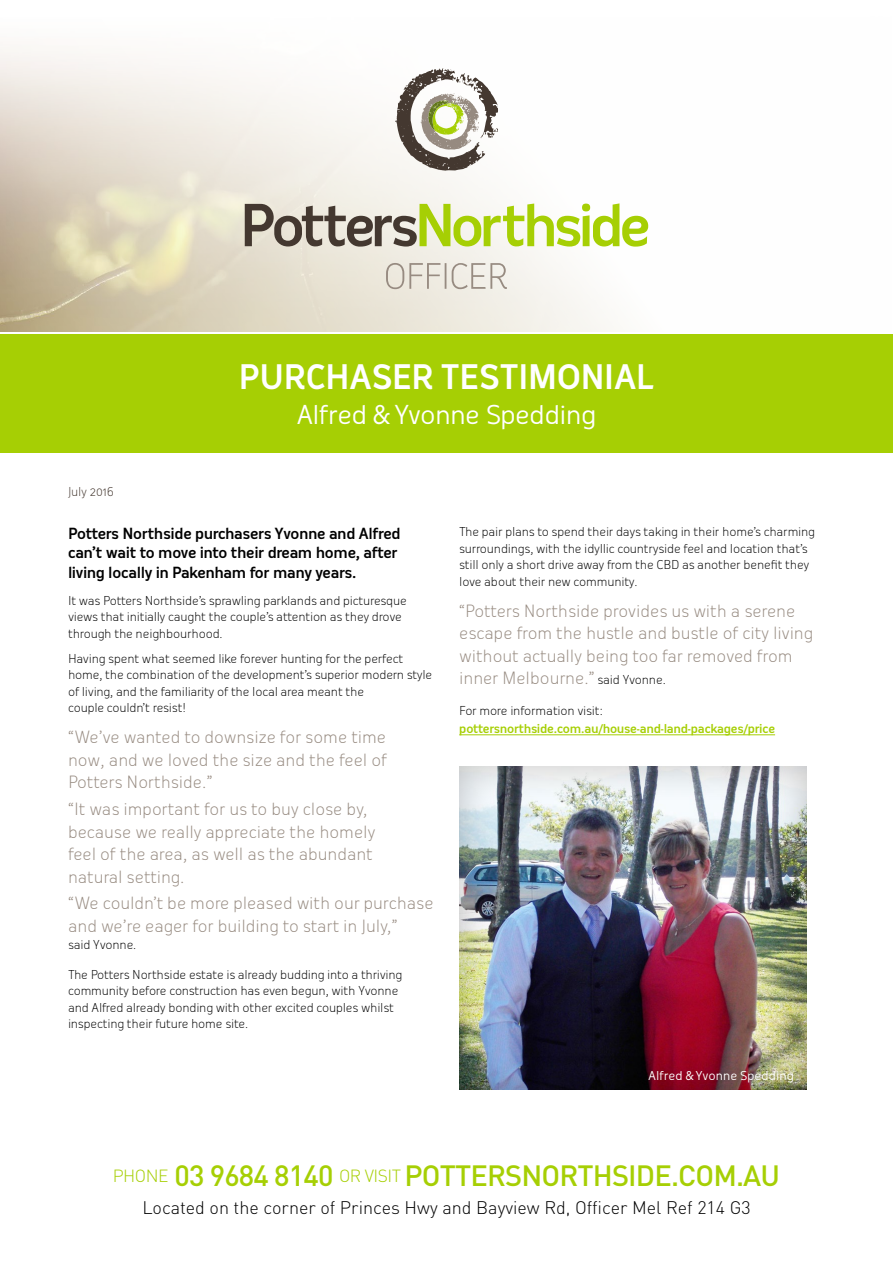
<style>
.page{position:relative;width:893px;height:1263px;background:#fff}
.page>*{position:absolute;margin:0;border:0;box-sizing:border-box;transform-origin:0 0}
.t1{font:500 33px "Oceania";letter-spacing:-.015em;color:#fff}
.t2{font:500 28.95px "DIN";letter-spacing:-.03em;color:#a6cf04}
.t3{font:25.5px "Oceania";letter-spacing:-.02em;color:#fff}
.t4{font:300 18px "DIN";color:#000}
.t5{font:300 16.5px/22.5px "Oceania";letter-spacing:-.01em;color:#978b81}
.t6{font:500 15px/19.5px "Oceania";letter-spacing:-.025em;color:#000}
.t7{font:300 12px/16.5px "Oceania";letter-spacing:-.02em;color:#000}
.t8{font:500 12px "Oceania";letter-spacing:-.025em;color:#a6cf04}
.t9{font:12px "Oceania";letter-spacing:.005em;color:#fff}
.t10{font:300 12px "Oceania";letter-spacing:-.015em;color:#443830}
.s1{font-size:12px;color:#000}
.s2{font-weight:300;font-size:17.4px}
</style>
<div class="page">
<div style="left:0;top:334px;width:893px;height:118px;background:#a6cf04"></div>
<hr style="left:459px;top:734px;width:316px;height:1px;background:#a6cf04">
<svg style="left:395px;top:68px;width:103px;height:103px"></svg>
<svg style="left:386px;top:263px;width:121px;height:26px"></svg>
<svg style="left:245px;top:203px;width:403px;height:44px"></svg>
<div style="left:447px;top:757px;width:372px;height:333px;background:#000;opacity:.25"></div>
<p class="t10" style="left:68px;top:484px;width:48px">July 2016</p>
<h1 class="t1" style="left:239px;top:358px;width:417px">PURCHASER TESTIMONIAL</h1>
<h3 class="t3" style="left:297px;top:400px;width:300px">Alfred &amp; Yvonne Spedding</h3>
<p class="t6" style="left:68px;top:523px;width:334px">Potters Northside purchasers Yvonne and Alfred can’t wait to move into their dream home, after living locally in Pakenham for many years.</p>
<p class="t7" style="left:68px;top:592px;width:340px">It was Potters Northside’s sprawling parklands and picturesque views that initially caught the couple’s attention as they drove through the neighbourhood.</p>
<p class="t7" style="left:68px;top:650px;width:366px">Having spent what seemed like forever hunting for the perfect home, the combination of the development’s superior modern style of living, and the familiarity of the local area meant the<br>couple couldn’t resist!</p>
<h3 class="t5" style="left:68px;top:726px;width:320px;text-align:justify">“We’ve wanted to downsize for some time now, and we loved the size and the feel of Potters Northside.”</h3>
<h3 class="t5" style="left:68px;top:798px;width:309px">“It was important for us to buy close by, because we really appreciate the homely feel of the area, as well as the abundant natural setting.</h3>
<h3 class="t5" style="left:68px;top:892px;width:367px">“We couldn’t be more pleased with our purchase and we’re eager for building to start in July,”</h3>
<p class="t7" style="left:68px;top:937px;width:70px">said Yvonne.</p>
<p class="t7" style="left:68px;top:966px;width:336px">The Potters Northside estate is already budding into a thriving community before construction has even begun, with Yvonne and Alfred already bonding with other excited couples whilst inspecting their future home site.</p>
<p class="t7" style="left:459px;top:524px;width:357px">The pair plans to spend their days taking in their home’s charming surroundings, with the idyllic countryside feel and location that’s still only a short drive away from the CBD as another benefit they love about their new community.</p>
<h3 class="t5" style="left:459px;top:600px;width:355px">“Potters Northside provides us with a serene escape from the hustle and bustle of city living without actually being too far removed from inner Melbourne.” <span class="s1">said Yvonne.</span></h3>
<p class="t7" style="left:459px;top:702px;width:145px">For more information visit:</p>
<p class="t8" style="left:459px;top:722px;width:317px">pottersnorthside.com.au/house-and-land-packages/price</p>
<p class="t9" style="left:648px;top:1069px;width:147px">Alfred &amp; Yvonne Spedding</p>
<h2 class="t2" style="left:113px;top:1157px;width:669px"><span class="s2">PHONE</span> 03 9684 8140 <span class="s2">OR VISIT</span> POTTERSNORTHSIDE.COM.AU</h2>
<h3 class="t4" style="left:142px;top:1196px;width:610px">Located on the corner of Princes Hwy and Bayview Rd, Officer Mel Ref 214 G3</h3>
</div>
